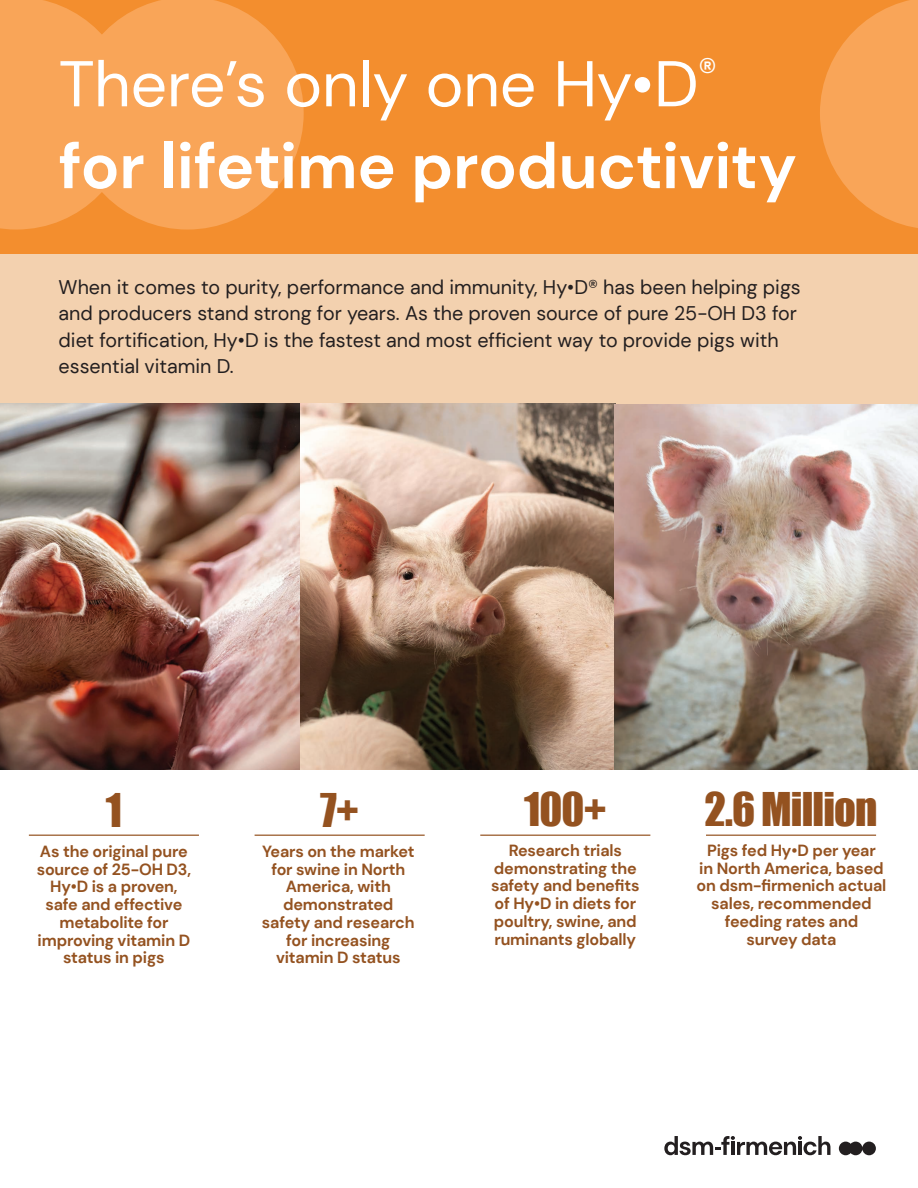
<style>
.page{position:relative;width:918px;height:1188px;background:#fff}
.page>*{position:absolute;margin:0;border:0;box-sizing:border-box;transform-origin:0 0}
.t1{font:700 64.5px/81.9px "DM Sans";letter-spacing:-.005em;color:#fff}
.t2{font:42.75px "Impact";letter-spacing:-.02em;color:#945220}
.t3{font:19.65px/26.2px "DM Sans";color:#231f20}
.t4{font:700 16.2px/17.7px "DM Sans";letter-spacing:-.01em;color:#945220;text-align:center}
.s1{font-weight:400}
</style>
<div class="page">
<div style="left:0;top:0;width:918px;height:255px;background:#f38e2e"></div>
<div style="left:0;top:255px;width:918px;height:204px;background:#f3d1af"></div>
<img style="left:0;top:403px;width:615px;height:367px">
<img style="left:615px;top:405px;width:303px;height:365px">
<svg style="left:664px;top:1136px;width:166px;height:19px"></svg>
<svg style="left:839px;top:1142px;width:37px;height:13px"></svg>
<svg style="left:820px;top:0;width:98px;height:228px"></svg>
<div style="left:0;top:0;width:71px;height:230px;background:#f9a558"></div>
<svg style="left:71px;top:0;width:233px;height:230px;fill:#f9a558"></svg>
<hr style="left:29px;top:835px;width:170px;height:1px;background:#945220">
<hr style="left:255px;top:835px;width:170px;height:1px;background:#945220">
<hr style="left:480px;top:835px;width:170px;height:1px;background:#945220">
<hr style="left:706px;top:835px;width:170px;height:1px;background:#945220">
<p class="t1" style="left:59px;top:43px;width:740px"><span class="s1">There’s only one Hy•D</span><sup>® </sup>for lifetime productivity</p>
<p class="t3" style="left:59px;top:274px;width:744px">When it comes to purity, performance and immunity, Hy•D® has been helping pigs and producers stand strong for years. As the proven source of pure 25-OH D3 for diet fortification, Hy•D is the fastest and most efficient way to provide pigs with essential vitamin D.</p>
<p class="t2" style="left:106px;top:777px;width:18px">1</p>
<p class="t2" style="left:320px;top:777px;width:40px">7+</p>
<p class="t4" style="left:262px;top:842px;width:154px">Years on the market for swine in North<br>America, with demonstrated safety and research for increasing vitamin D status</p>
<p class="t4" style="left:37px;top:842px;width:156px">As the original pure source of 25-OH D3,<br>Hy•D is a proven, safe and effective metabolite for improving vitamin D status in pigs</p>
<p class="t2" style="left:524px;top:776px;width:84px">100+</p>
<p class="t4" style="left:491px;top:841px;width:150px">Research trials demonstrating the safety and benefits of Hy•D in diets for poultry, swine, and ruminants globally</p>
<p class="t2" style="left:705px;top:776px;width:175px">2.6 Million</p>
<p class="t4" style="left:697px;top:841px;width:191px">Pigs fed Hy•D per year<br>in North America, based on dsm-firmenich actual sales, recommended feeding rates and<br>survey data</p>
</div>
